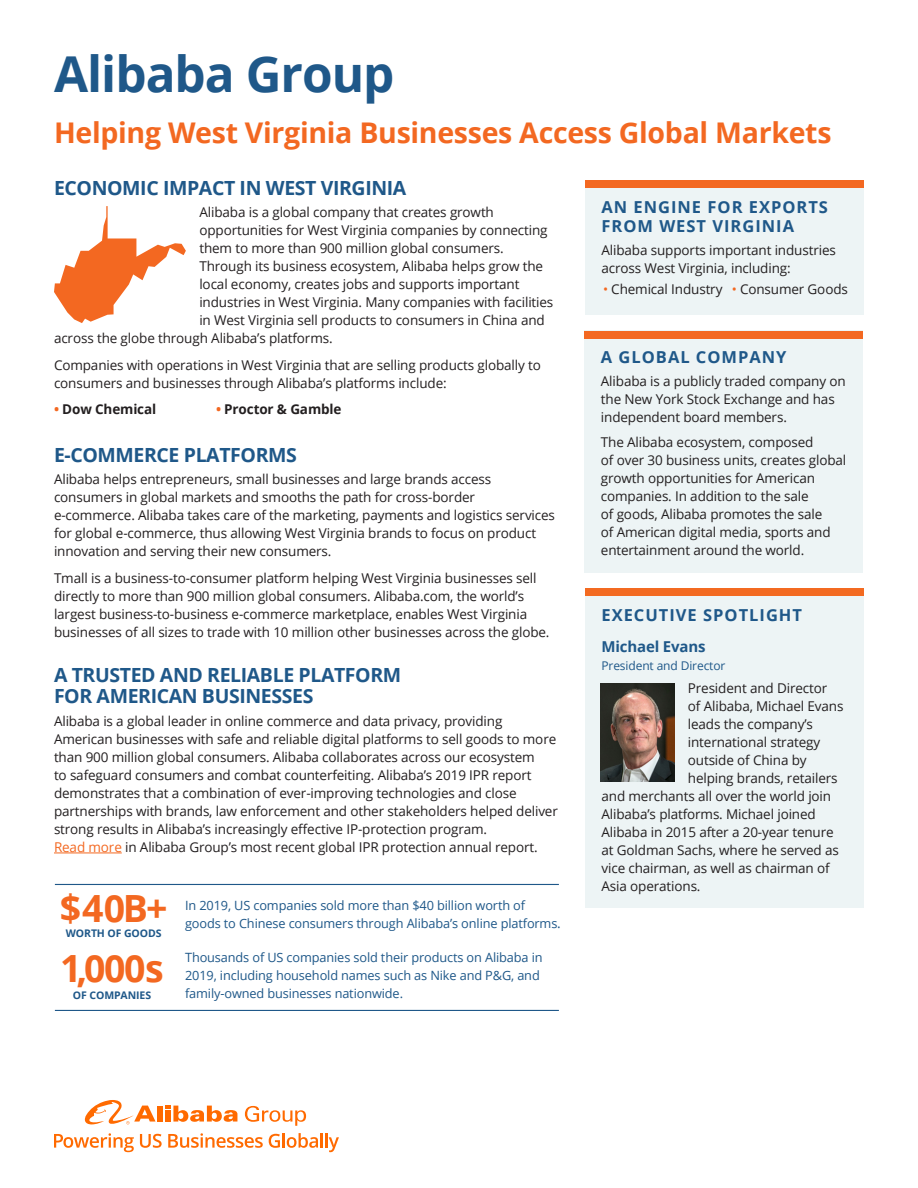
<style>
.page{position:relative;width:918px;height:1188px;background:#fff}
.page>*{position:absolute;margin:0;border:0;box-sizing:border-box;transform-origin:0 0}
.Main_head{font:700 49.5px "Open Sans";letter-spacing:-.02em;color:#1f5889}
.chart_number{font:700 37.5px "Open Sans";letter-spacing:-.04em;color:#f36821}
.Main_Head_Orange{font:700 28.5px "Open Sans";letter-spacing:-.01em;color:#f36821}
.Subhead{font:700 19.5px/21px "Open Sans";letter-spacing:-.02em;color:#1f5889}
.SidebarHead{font:700 16.5px/19.5px "Open Sans";letter-spacing:.06em;color:#1f5889}
.Text{font:700 15px "Open Sans";letter-spacing:-.01em;color:#1f5889}
.Text-2{font:13.5px/18px "Open Sans";letter-spacing:-.01em;color:#231f20}
.Sidebar_Text{font:13.5px/18px "Open Sans";letter-spacing:-.01em;color:#231f20}
.Sidebar_bullets_list{font:13.5px "Open Sans";letter-spacing:-.01em;color:#231f20}
.Bullets_Bold{font:700 13.5px "Open Sans";letter-spacing:-.01em;color:#231f20}
.Call_out_Text{font:12.75px/18px "Open Sans";letter-spacing:-.01em;color:#1f5889}
.Text-3{font:12px "Open Sans";letter-spacing:-.01em;color:#1f5889}
.chart_copy{font:700 10.5px "Open Sans";letter-spacing:-.01em;color:#1f5889}
.s1{color:#f36821}
.s2{font-size:13.5px}
</style>
<div class="page">
<svg style="left:54px;top:1100px;width:269px;height:52px"></svg>
<hr style="left:325px;top:1133px;width:3px;height:15px;background:#ff6a00">
<svg style="left:329px;top:1137px;width:10px;height:15px"></svg>
<hr style="left:54px;top:853px;width:68px;height:1px;background:#f36821">
<svg style="left:54px;top:206px;width:132px;height:117px"></svg>
<div style="left:585px;top:181px;width:279px;height:134px;background:#edf4f5"></div>
<div style="left:585px;top:181px;width:279px;height:7px;background:#f36821"></div>
<div style="left:584px;top:331px;width:279px;height:242px;background:#edf4f5"></div>
<div style="left:584px;top:331px;width:279px;height:7px;background:#f36821"></div>
<div style="left:585px;top:589px;width:279px;height:319px;background:#edf4f5"></div>
<div style="left:585px;top:589px;width:279px;height:7px;background:#f36a21"></div>
<img style="left:601px;top:684px;width:73px;height:97px">
<hr style="left:55px;top:1010px;width:504px;height:1px;background:#1f5889">
<hr style="left:55px;top:884px;width:504px;height:1px;background:#1f5889">
<p class="Main_head" style="left:54px;top:39px;width:342px">Alibaba Group</p>
<p class="Main_Head_Orange" style="left:54px;top:112px;width:779px">Helping West Virginia Businesses Access Global Markets</p>
<p class="Subhead" style="left:54px;top:177px;width:354px">ECONOMIC IMPACT IN WEST VIRGINIA</p>
<p class="Text-2" style="left:199px;top:203px;width:296px">Alibaba is a global company that creates growth</p>
<p class="Text-2" style="left:199px;top:221px;width:350px">opportunities for West Virginia companies by connecting</p>
<p class="Text-2" style="left:199px;top:239px;width:306px">them to more than 900 million global consumers.</p>
<p class="Text-2" style="left:199px;top:257px;width:345px">Through its business ecosystem, Alibaba helps grow the</p>
<p class="Text-2" style="left:199px;top:275px;width:322px">local economy, creates jobs and supports important</p>
<p class="Text-2" style="left:199px;top:293px;width:356px">industries in West Virginia. Many companies with facilities</p>
<p class="Text-2" style="left:199px;top:311px;width:347px">in West Virginia sell products to consumers in China and</p>
<p class="Text-2" style="left:54px;top:329px;width:280px">across the globe through Alibaba’s platforms.</p>
<p class="Text-2" style="left:54px;top:356px;width:488px">Companies with operations in West Virginia that are selling products globally to consumers and businesses through Alibaba’s platforms include:</p>
<p class="Bullets_Bold" style="left:54px;top:399px;width:104px"><span class="s1">•</span> Dow Chemical</p>
<p class="Bullets_Bold" style="left:216px;top:399px;width:127px"><span class="s1">•</span> Proctor &amp; Gamble</p>
<p class="Subhead" style="left:54px;top:444px;width:244px">E-COMMERCE PLATFORMS</p>
<p class="Text-2" style="left:54px;top:470px;width:503px">Alibaba helps entrepreneurs, small businesses and large brands access consumers in global markets and smooths the path for cross-border e-commerce. Alibaba takes care of the marketing, payments and logistics services for global e-commerce, thus allowing West Virginia brands to focus on product innovation and serving their new consumers.</p>
<p class="Text-2" style="left:54px;top:569px;width:497px">Tmall is a business-to-consumer platform helping West Virginia businesses sell directly to more than 900 million global consumers. Alibaba.com, the world’s largest business-to-business e-commerce marketplace, enables West Virginia businesses of all sizes to trade with 10 million other businesses across the globe.</p>
<p class="Subhead" style="left:54px;top:664px;width:349px">A TRUSTED AND RELIABLE PLATFORM<br>FOR AMERICAN BUSINESSES</p>
<p class="Text-2" style="left:54px;top:712px;width:505px">Alibaba is a global leader in online commerce and data privacy, providing American businesses with safe and reliable digital platforms to sell goods to more than 900 million global consumers. Alibaba collaborates across our ecosystem<br>to safeguard consumers and combat counterfeiting. Alibaba’s 2019 IPR report demonstrates that a combination of ever-improving technologies and close partnerships with brands, law enforcement and other stakeholders helped deliver strong results in Alibaba’s increasingly effective IP-protection program.<br><span class="s1">Read more</span> in Alibaba Group’s most recent global IPR protection annual report.</p>
<p class="chart_number" style="left:60px;top:881px;width:109px">$40B+</p>
<p class="chart_copy" style="left:66px;top:926px;width:97px">WORTH OF GOODS</p>
<p class="chart_number" style="left:60px;top:941px;width:105px">1,000s</p>
<p class="chart_copy" style="left:73px;top:988px;width:80px">OF COMPANIES</p>
<p class="Call_out_Text" style="left:185px;top:896px;width:377px">In 2019, US companies sold more than $40 billion worth of goods to Chinese consumers through Alibaba’s online platforms<span class="s2">.</span></p>
<p class="Call_out_Text" style="left:185px;top:948px;width:359px">Thousands of US companies sold their products on Alibaba in<br>2019, including household names such as Nike and P&amp;G, and family-owned businesses nationwide.</p>
<p class="SidebarHead" style="left:602px;top:197px;width:228px">AN ENGINE FOR EXPORTS<br>FROM WEST VIRGINIA</p>
<p class="Sidebar_Text" style="left:602px;top:240px;width:236px">Alibaba supports important industries across West Virginia, including:</p>
<p class="Sidebar_bullets_list" style="left:603px;top:280px;width:121px"><span class="s1">•</span> Chemical Industry</p>
<p class="Sidebar_bullets_list" style="left:732px;top:280px;width:118px"><span class="s1">•</span> Consumer Goods</p>
<p class="SidebarHead" style="left:601px;top:347px;width:187px">A GLOBAL COMPANY</p>
<p class="Sidebar_Text" style="left:601px;top:371px;width:246px">Alibaba is a publicly traded company on the New York Stock Exchange and has independent board members.</p>
<p class="Sidebar_Text" style="left:601px;top:433px;width:247px">The Alibaba ecosystem, composed<br>of over 30 business units, creates global growth opportunities for American companies. In addition to the sale<br>of goods, Alibaba promotes the sale<br>of American digital media, sports and entertainment around the world.</p>
<p class="SidebarHead" style="left:602px;top:605px;width:202px">EXECUTIVE SPOTLIGHT</p>
<p class="Text" style="left:602px;top:636px;width:106px">Michael Evans</p>
<p class="Text-3" style="left:602px;top:658px;width:125px">President and Director</p>
<p class="Text-2" style="left:688px;top:678px;width:141px">President and Director</p>
<p class="Text-2" style="left:688px;top:696px;width:157px">of Alibaba, Michael Evans</p>
<p class="Text-2" style="left:688px;top:714px;width:127px">leads the company’s</p>
<p class="Text-2" style="left:688px;top:732px;width:134px">international strategy</p>
<p class="Text-2" style="left:688px;top:750px;width:120px">outside of China by</p>
<p class="Text-2" style="left:688px;top:768px;width:151px">helping brands, retailers</p>
<p class="Text-2" style="left:602px;top:786px;width:231px">and merchants all over the world join</p>
<p class="Text-2" style="left:602px;top:804px;width:216px">Alibaba’s platforms. Michael joined</p>
<p class="Text-2" style="left:602px;top:822px;width:234px">Alibaba in 2015 after a 20-year tenure</p>
<p class="Text-2" style="left:602px;top:840px;width:239px">at Goldman Sachs, where he served as</p>
<p class="Text-2" style="left:602px;top:858px;width:230px">vice chairman, as well as chairman of</p>
<p class="Text-2" style="left:602px;top:876px;width:101px">Asia operations.</p>
</div>
